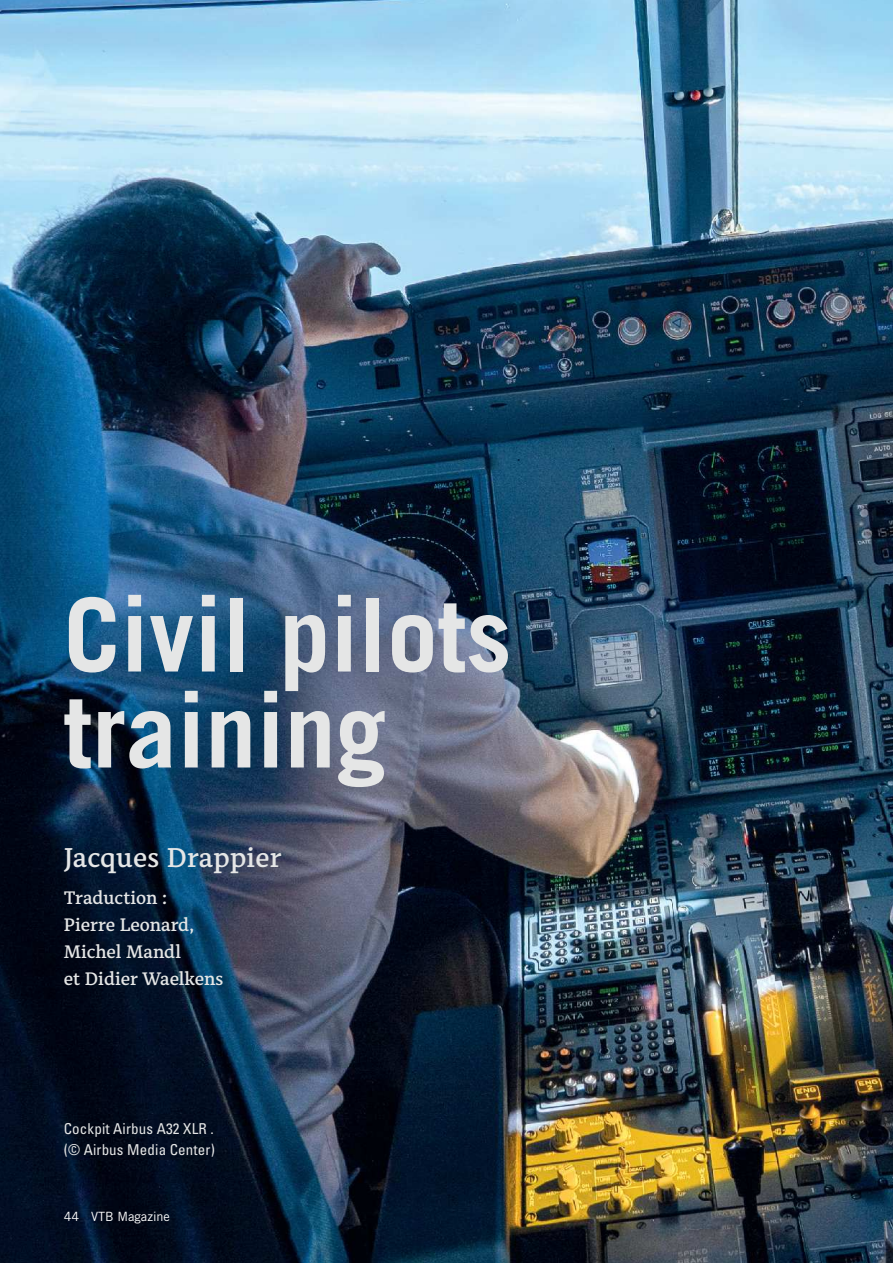
<style>
.page{position:relative;width:893px;height:1263px;background:#fff}
.page>*{position:absolute;margin:0;border:0;box-sizing:border-box;transform-origin:0 0}
.t1{font:700 102px/96px "Trade Gothic LT Std";color:#e5e6e6}
.t2{font:600 27px "Alkes";letter-spacing:.005em;color:#e5e6e6}
.t3{font:600 18px/27px "Alkes";color:#e5e6e6}
.t4{font:condensed 15px/21px "Univers LT Std";letter-spacing:.01em;color:#e5e6e6}
.t5{font:12.75px "Trade Gothic LT Std";color:#fff}
</style>
<div class="page">
<img style="left:0;top:0;width:893px;height:1263px">
<h1 class="t1" style="left:64px;top:586px;width:449px">Civil pilots training</h1>
<h2 class="t2" style="left:64px;top:840px;width:219px">Jacques Drappier</h2>
<p class="t3" style="left:64px;top:884px;width:161px">Traduction :<br>Pierre Leonard,<br>Michel Mandl<br>et Didier Waelkens</p>
<p class="t4" style="left:64px;top:1118px;width:153px">Cockpit Airbus A32 XLR . (© Airbus Media Center)</p>
<p class="t5" style="left:64px;top:1209px;width:108px">44 VTB Magazine</p>
</div>
